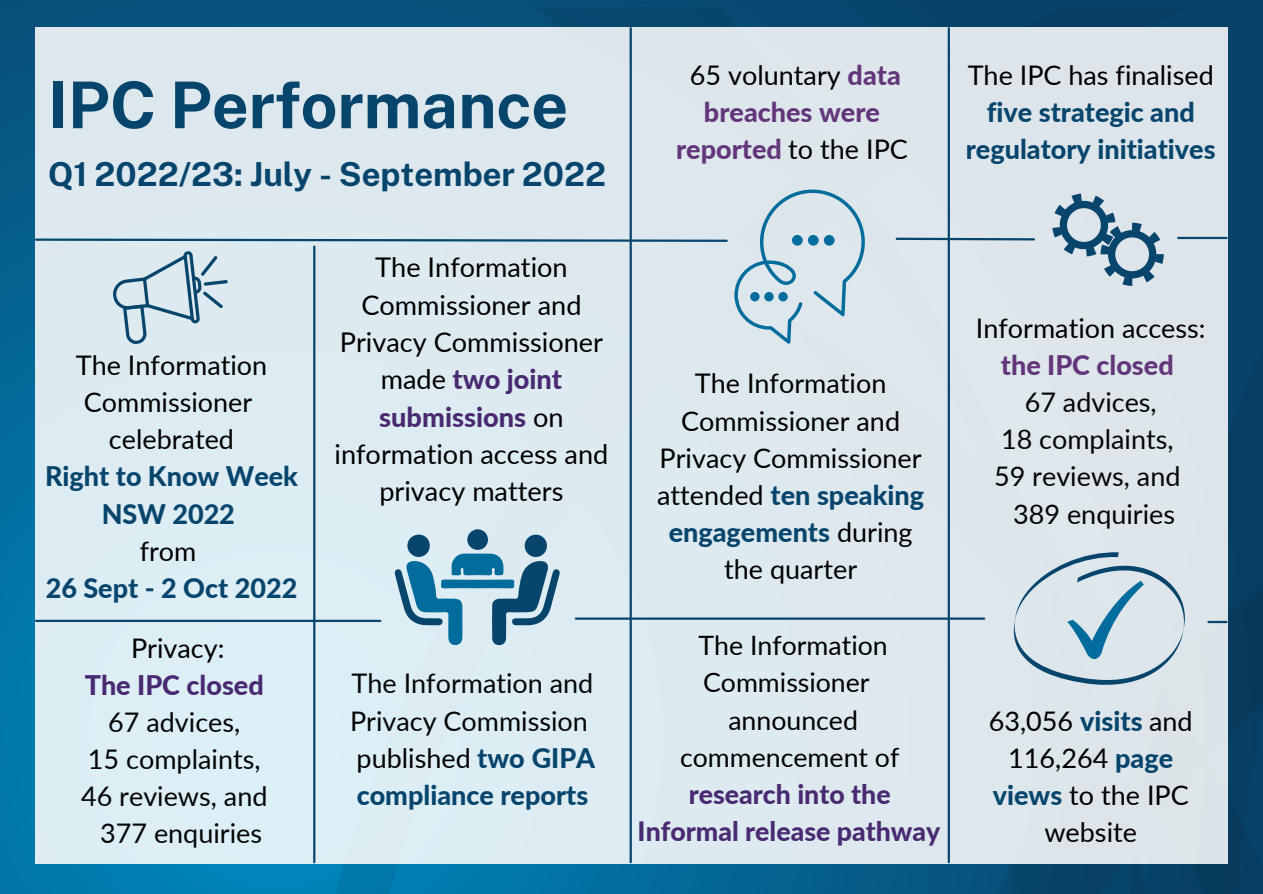
<style>
.page{position:relative;width:1263px;height:894px;background:#fff}
.page>*{position:absolute;margin:0;border:0;box-sizing:border-box;transform-origin:0 0}
.t1{font:700 64.5px "Public Sans";color:#07456c}
.t2{font:700 33px "Public Sans";color:#07456c}
.t3{font:27.15px/37.3px "Lato";color:#000;text-align:center}
.t4{font:27px/37px "Lato";color:#000;text-align:center}
.t5{font:27px/37px "Lato";color:#040606;text-align:center}
.t6{font:800 27px/37px "Lato";color:#07456c;text-align:center}
.t7{font:800 27px/37px "Lato";color:#63367b;text-align:center}
.t8{font:800 27px "Lato";color:#492a71}
.t9{font:26.7px/37px "Lato";color:#000;text-align:center}
.t10{font:800 26.7px/37px "Lato";color:#492a71;text-align:center}
.s1{font-weight:800;color:#492a71}
.s2{color:#000}
.s3{font-weight:800;color:#07456c}
.s4{font-weight:400;color:#000}
</style>
<div class="page">
<img style="left:0;top:0;width:1263px;height:893px">
<div style="left:35px;top:27px;width:1192px;height:836px;background:#dde9ef"></div>
<hr style="left:948px;top:28px;width:2px;height:834px;background:#07456c">
<hr style="left:313px;top:246px;width:2px;height:616px;background:#07456c">
<svg style="left:895px;top:236px;width:140px;height:5px"></svg>
<hr style="left:576px;top:617px;width:408px;height:2px;background:#07456c">
<hr style="left:630px;top:28px;width:2px;height:834px;background:#07456c">
<hr style="left:36px;top:619px;width:344px;height:2px;background:#07456c">
<svg style="left:394px;top:553px;width:166px;height:92px"></svg>
<div style="left:525px;top:534px;width:22px;height:23px;background:#07456c;border-radius:50%"></div>
<div style="left:407px;top:534px;width:23px;height:23px;background:#07456c;border-radius:50%"></div>
<div style="left:467px;top:529px;width:21px;height:20px;background:#07456c;border-radius:50%"></div>
<svg style="left:1052px;top:193px;width:112px;height:93px"></svg>
<svg style="left:1013px;top:552px;width:172px;height:133px"></svg>
<hr style="left:1178px;top:237px;width:48px;height:2px;background:#07456c">
<hr style="left:1208px;top:620px;width:18px;height:3px;background:#07456c">
<svg style="left:34px;top:189px;width:831px;height:156px"></svg>
<h1 class="t1" style="left:48px;top:67px;width:521px">IPC Performance</h1>
<p class="t2" style="left:48px;top:154px;width:559px">Q1 2022/23: July - September 2022</p>
<p class="t4" style="left:76px;top:346px;width:193px">The Information<br>Commissioner celebrated</p>
<p class="t6" style="left:45px;top:457px;width:254px">Right to Know Week<br>NSW 2022</p>
<p class="t4" style="left:140px;top:531px;width:58px">from</p>
<p class="t6" style="left:46px;top:568px;width:253px">26 Sept - 2 Oct 2022</p>
<p class="t4" style="left:131px;top:628px;width:95px">Privacy:</p>
<p class="t8" style="left:85px;top:668px;width:181px">The IPC closed</p>
<p class="t5" style="left:81px;top:702px;width:188px">67 advices,<br>15 complaints,<br>46 reviews, and<br>377 enquiries</p>
<p class="t3" style="left:334px;top:248px;width:275px">The Information<br>Commissioner and<br>Privacy Commissioner made <span class="s1">two joint submissions</span> on information access and privacy matters</p>
<p class="t5" style="left:350px;top:664px;width:247px;text-align:left">The Information and<br>Privacy Commission <span class="s2">published</span> <span class="s3">two GIPA compliance reports</span></p>
<p class="t7" style="left:676px;top:56px;width:233px"><span class="s4">65 voluntary</span> data breaches were reported <span class="s4">to the IPC</span></p>
<p class="t4" style="left:968px;top:56px;width:248px">The IPC has finalised</p>
<p class="t6" style="left:966px;top:93px;width:251px">five strategic and regulatory initiatives</p>
<p class="t4" style="left:657px;top:364px;width:268px">The Information<br>Commissioner and<br>Privacy Commissioner attended <span class="s3">ten speaking engagements</span> during the quarter</p>
<p class="t9" style="left:680px;top:626px;width:221px">The Information<br>Commissioner announced commencement of</p>
<p class="t10" style="left:638px;top:774px;width:304px">research into the<br>Informal release pathway</p>
<p class="t4" style="left:976px;top:309px;width:231px">Information access:</p>
<p class="t7" style="left:1001px;top:346px;width:174px">the IPC closed</p>
<p class="t5" style="left:994px;top:383px;width:188px">67 advices,<br>18 complaints,<br>59 reviews, and<br>389 enquiries</p>
<p class="t4" style="left:989px;top:701px;width:205px">63,056 <span class="s3">visits</span> and<br>116,264 <span class="s3">page views</span> to the IPC website</p>
</div>
